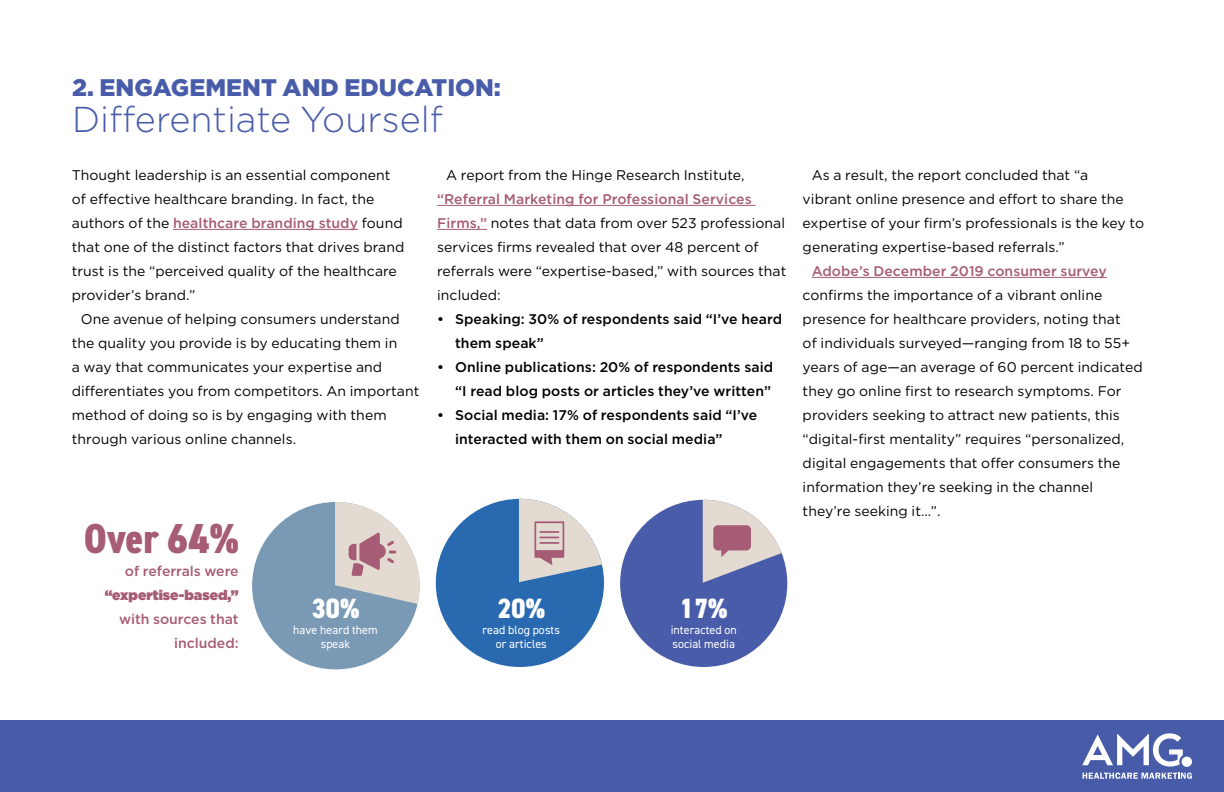
<style>
.page{position:relative;width:1224px;height:792px;background:#fff}
.page>*{position:absolute;margin:0;border:0;box-sizing:border-box;transform-origin:0 0}
.t1{font:800 condensed 42px "DIN2014";letter-spacing:.005em;color:#a65c75}
.t2{font:300 36px "Gotham";color:#495ca9}
.t3{font:800 condensed 28px "DIN2014";color:#fff}
.t4{font:900 24px "Gotham";color:#495ca9}
.t5{font:14px/24px "Gotham";letter-spacing:.005em;color:#000}
.t6{font:500 14px/24px "Gotham";letter-spacing:.005em;color:#000}
.t7{font:500 14px/24px "Gotham";color:#a65c75;text-align:right}
.t8{font:900 14px "Gotham";color:#a65c75}
.t9{font:12px/14px "DIN2014";letter-spacing:.005em;color:#fff;text-align:center}
.s1{font-weight:500;color:#a65c75}
</style>
<div class="page">
<div style="left:0;top:720px;width:1224px;height:72px;background:#485ba9"></div>
<svg style="left:1082px;top:733px;width:110px;height:34px"></svg>
<svg style="left:1083px;top:773px;width:109px;height:6px"></svg>
<hr style="left:173px;top:229px;width:185px;height:1px;background:#a65c75">
<hr style="left:437px;top:205px;width:318px;height:1px;background:#a65c75">
<hr style="left:437px;top:229px;width:50px;height:1px;background:#a65c75">
<hr style="left:812px;top:277px;width:295px;height:1px;background:#a65c75">
<div style="left:436px;top:499px;width:168px;height:168px;background:#2969b0;border-radius:50%"></div>
<svg style="left:519px;top:499px;width:83px;height:83px"></svg>
<div style="left:252px;top:502px;width:168px;height:167px;background:#7a99b5;border-radius:50%"></div>
<svg style="left:335px;top:502px;width:85px;height:102px"></svg>
<div style="left:620px;top:500px;width:167px;height:167px;background:#495ca9;border-radius:50%"></div>
<svg style="left:703px;top:500px;width:79px;height:83px"></svg>
<h3 class="t4" style="left:72px;top:71px;width:430px">2. ENGAGEMENT AND EDUCATION:</h3>
<h2 class="t2" style="left:72px;top:97px;width:372px">Differentiate Yourself</h2>
<p class="t5" style="left:72px;top:163px;width:334px">Thought leadership is an essential component of effective healthcare branding. In fact, the authors of the <span class="s1">healthcare branding study</span> found that one of the distinct factors that drives brand trust is the “perceived quality of the healthcare provider’s brand.”</p>
<p class="t5" style="left:72px;top:307px;width:349px;text-indent:9px">One avenue of helping consumers understand the quality you provide is by educating them in<br>a way that communicates your expertise and differentiates you from competitors. An important method of doing so is by engaging with them through various online channels.</p>
<p class="t5" style="left:446px;top:163px;width:300px">A report from the Hinge Research Institute,</p>
<p class="t5" style="left:437px;top:187px;width:351px"><span class="s1">“Referral Marketing for Professional Services Firms,”</span> notes that data from over 523 professional services firms revealed that over 48 percent of referrals were “expertise-based,” with sources that included:</p>
<p class="t6" style="left:455px;top:307px;width:328px;text-indent:-18px">• Speaking: 30% of respondents said “I’ve heard them speak”</p>
<p class="t6" style="left:437px;top:355px;width:338px;text-align:right">• Online publications: 20% of respondents said “I read blog posts or articles they’ve written”</p>
<p class="t6" style="left:455px;top:403px;width:304px;text-indent:-18px">• Social media: 17% of respondents said “I’ve interacted with them on social media”</p>
<h1 class="t1" style="left:84px;top:510px;width:156px">Over 64%</h1>
<p class="t7" style="left:125px;top:559px;width:115px">of referrals were</p>
<p class="t8" style="left:105px;top:585px;width:135px">“expertise-based,”</p>
<p class="t7" style="left:119px;top:607px;width:121px">with sources that included:</p>
<h3 class="t3" style="left:312px;top:590px;width:49px">30%</h3>
<p class="t9" style="left:293px;top:623px;width:86px">have heard them speak</p>
<h3 class="t3" style="left:497px;top:590px;width:49px">20%</h3>
<p class="t9" style="left:483px;top:623px;width:79px">read blog posts or articles</p>
<h3 class="t3" style="left:680px;top:590px;width:49px">17%</h3>
<p class="t9" style="left:671px;top:623px;width:68px;text-align:left">interacted on social media</p>
<p class="t5" style="left:803px;top:163px;width:343px;text-indent:9px">As a result, the report concluded that “a<br>vibrant online presence and effort to share the expertise of your firm’s professionals is the key to generating expertise-based referrals.”</p>
<p class="t7" style="left:812px;top:259px;width:297px">Adobe’s December 2019 consumer survey</p>
<p class="t5" style="left:803px;top:283px;width:342px">confirms the importance of a vibrant online presence for healthcare providers, noting that<br>of individuals surveyed—ranging from 18 to 55+ years of age—an average of 60 percent indicated they go online first to research symptoms. For providers seeking to attract new patients, this “digital-first mentality” requires “personalized, digital engagements that offer consumers the information they’re seeking in the channel they’re seeking it…”.</p>
</div>
